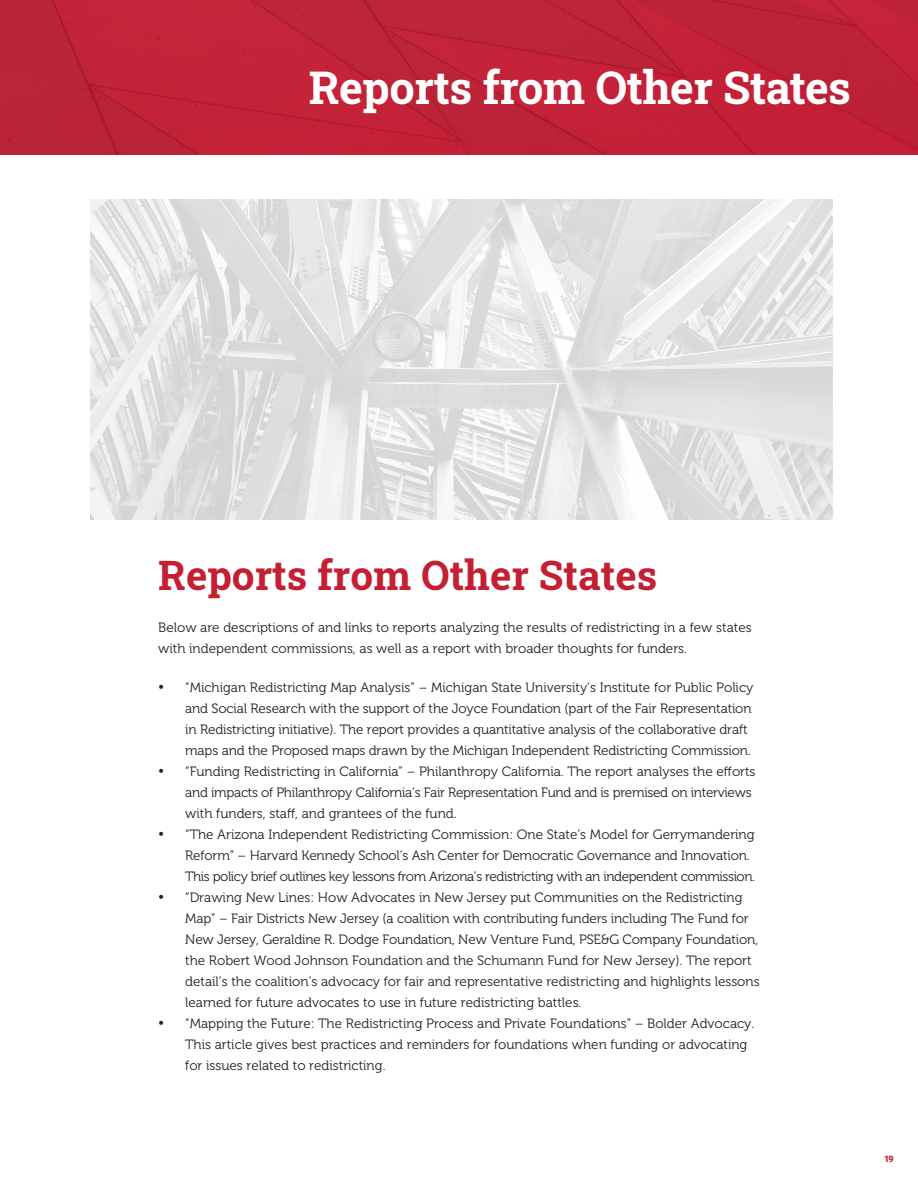
<style>
.page{position:relative;width:918px;height:1188px;background:#fff}
.page>*{position:absolute;margin:0;border:0;box-sizing:border-box;transform-origin:0 0}
.t1{font:45px "Roboto Slab";letter-spacing:-.01em;color:#fff}
.Heading_1{font:40.5px "Roboto Slab";color:#c41f33}
.List_Bullet{font:13.5px/21px "Museo 300";color:#231f20}
.Body_Text{font:13.5px/21px "Museo 300";color:#231f20}
.t2{font:900 9px "Roboto";color:#c41f33}
</style>
<div class="page">
<div style="left:0;top:0;width:918px;height:154px;background:#c22338"></div>
<img style="left:91px;top:200px;width:741px;height:319px">
<p class="t1" style="left:309px;top:56px;width:544px">Reports from Other States</p>
<p class="Heading_1" style="left:158px;top:548px;width:500px">Reports from Other States</p>
<p class="Body_Text" style="left:158px;top:617px;width:595px">Below are descriptions of and links to reports analyzing the results of redistricting in a few states with independent commissions, as well as a report with broader thoughts for funders.</p>
<p class="List_Bullet" style="left:185px;top:677px;width:570px;text-indent:-27px">• “Michigan Redistricting Map Analysis” – Michigan State University’s Institute for Public Policy and Social Research with the support of the Joyce Foundation (part of the Fair Representation in Redistricting initiative). The report provides a quantitative analysis of the collaborative draft maps and the Proposed maps drawn by the Michigan Independent Redistricting Commission.</p>
<p class="List_Bullet" style="left:185px;top:761px;width:572px;text-indent:-27px">• “Funding Redistricting in California” – Philanthropy California. The report analyses the efforts and impacts of Philanthropy California’s Fair Representation Fund and is premised on interviews with funders, staff, and grantees of the fund.</p>
<p class="List_Bullet" style="left:185px;top:824px;width:571px;text-indent:-27px">• “The Arizona Independent Redistricting Commission: One State’s Model for Gerrymandering<br>Reform” – Harvard Kennedy School’s Ash Center for Democratic Governance and Innovation.<br>This policy brief outlines key lessons from Arizona’s redistricting with an independent commission.</p>
<p class="List_Bullet" style="left:185px;top:887px;width:576px;text-indent:-27px">• “Drawing New Lines: How Advocates in New Jersey put Communities on the Redistricting Map” – Fair Districts New Jersey (a coalition with contributing funders including The Fund for New Jersey, Geraldine R. Dodge Foundation, New Venture Fund, PSE&amp;G Company Foundation, the Robert Wood Johnson Foundation and the Schumann Fund for New Jersey). The report detail’s the coalition’s advocacy for fair and representative redistricting and highlights lessons learned for future advocates to use in future redistricting battles.</p>
<p class="List_Bullet" style="left:185px;top:1013px;width:571px;text-indent:-27px">• “Mapping the Future: The Redistricting Process and Private Foundations” – Bolder Advocacy.<br>This article gives best practices and reminders for foundations when funding or advocating for issues related to redistricting.</p>
<p class="t2" style="left:884px;top:1152px;width:11px">19</p>
</div>
